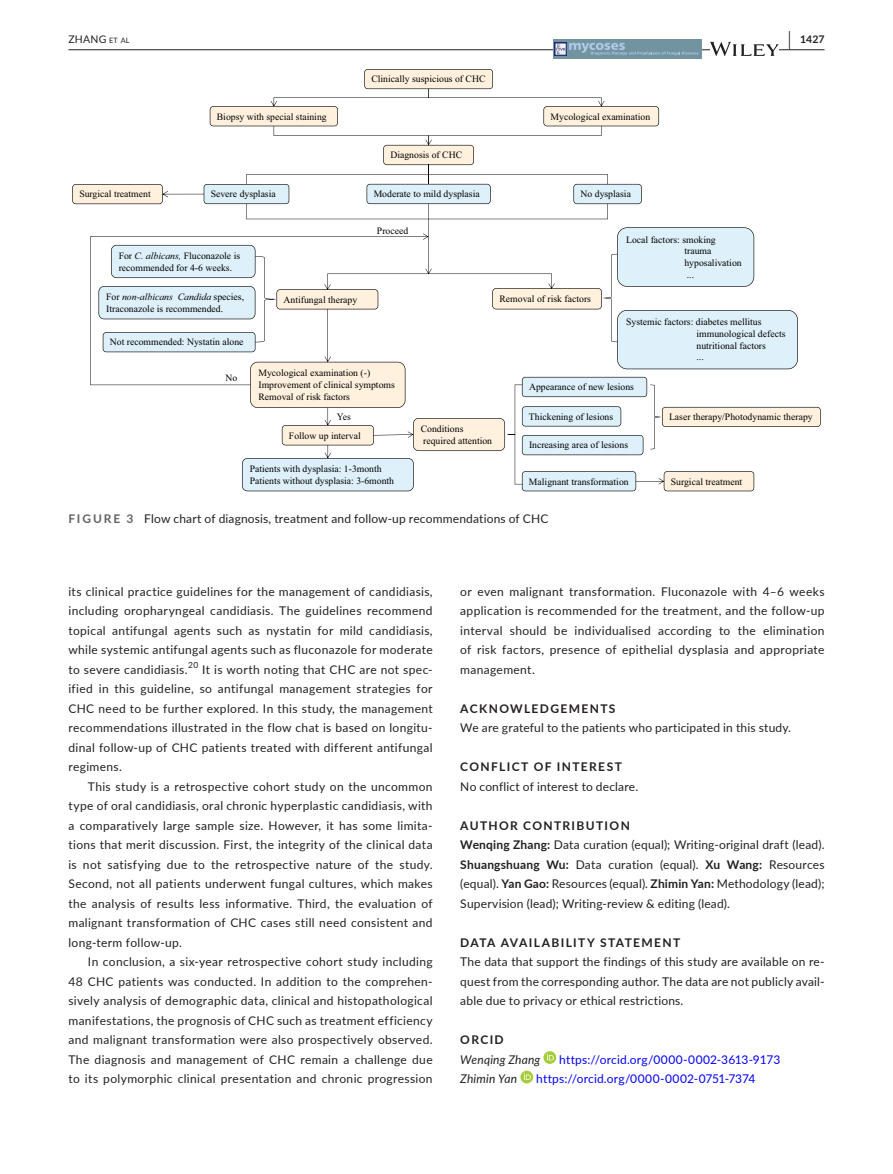
<style>
.page{position:relative;width:893px;height:1174px;background:#fff}
.page>*{position:absolute;margin:0;border:0;box-sizing:border-box;transform-origin:0 0}
.t1{font:12px/19.5px "Lato";letter-spacing:.02em;color:#231f20;text-align:justify}
.t2{font:12px "Lato";letter-spacing:.01em;color:#00f}
.t3{font:700 12px "Lato";letter-spacing:.115em;color:#231f20}
.t4{font:italic 12px "Lato";letter-spacing:.015em;color:#231f20}
.t5{font:10.5px "Lato";letter-spacing:.02em;color:#231f20}
.t6{font:700 10.5px "Lato";color:#231f20}
.t7{font:9.75px/11.7px "Times New Roman";color:#000}
.t8{font:8.4px "Lato";color:#231f20}
.s1{font-size:7.35px}
.s2{font-size:19.5px}
.s3{font-style:italic}
.s4{font-weight:700;color:#636366}
.s5{font-weight:700}
</style>
<div class="page">
<hr style="left:68px;top:49px;width:756px;height:1px;background:#231f20">
<div style="left:553px;top:39px;width:148px;height:20px;background:#7294a1"></div>
<svg style="left:554px;top:43px;width:144px;height:12px"></svg>
<svg style="left:710px;top:42px;width:69px;height:14px"></svg>
<svg style="left:543px;top:1051px;width:13px;height:13px"></svg>
<svg style="left:547px;top:1053px;width:7px;height:7px"></svg>
<svg style="left:520px;top:1070px;width:13px;height:13px"></svg>
<svg style="left:524px;top:1073px;width:7px;height:7px"></svg>
<svg style="left:72px;top:69px;width:749px;height:422px"></svg>
<p class="t5" style="left:68px;top:31px;width:63px">ZHANG <span class="s1">et al</span></p>
<p class="t6" style="left:789px;top:31px;width:37px"><span class="s2">|</span> 1427</p>
<p class="t7" style="left:371px;top:73px;width:116px">Clinically suspicious of CHC</p>
<p class="t7" style="left:217px;top:110px;width:111px">Biopsy with special staining</p>
<p class="t7" style="left:551px;top:110px;width:101px">Mycological examination</p>
<p class="t7" style="left:390px;top:149px;width:73px">Diagnosis of CHC</p>
<p class="t7" style="left:79px;top:188px;width:73px">Surgical treatment</p>
<p class="t7" style="left:211px;top:188px;width:67px">Severe dysplasia</p>
<p class="t7" style="left:374px;top:188px;width:108px">Moderate to mild dysplasia</p>
<p class="t7" style="left:581px;top:188px;width:52px">No dysplasia</p>
<p class="t7" style="left:119px;top:250px;width:123px">For <span class="s3">C. albicans,</span> Fluconazole is recommended for 4-6 weeks.</p>
<p class="t7" style="left:106px;top:291px;width:139px">For <span class="s3">non-albicans Candida</span> species,<br>Itraconazole is recommended.</p>
<p class="t7" style="left:110px;top:336px;width:135px">Not recommended: Nystatin alone</p>
<p class="t7" style="left:377px;top:225px;width:33px">Proceed</p>
<p class="t7" style="left:284px;top:293px;width:75px">Antifungal therapy</p>
<p class="t7" style="left:226px;top:371px;width:13px">No</p>
<p class="t7" style="left:258px;top:367px;width:138px">Mycological examination (-)<br>Improvement of clinical symptoms<br>Removal of risk factors</p>
<p class="t7" style="left:289px;top:429px;width:73px">Follow up interval</p>
<p class="t7" style="left:250px;top:463px;width:146px">Patients with dysplasia: 1-3month<br>Patients without dysplasia: 3-6month</p>
<p class="t7" style="left:337px;top:410px;width:16px">Yes</p>
<p class="t7" style="left:499px;top:292px;width:93px">Removal of risk factors</p>
<p class="t7" style="left:684px;top:233px;width:59px;text-indent:-58px">Local factors: smoking trauma hyposalivation ...</p>
<p class="t7" style="left:696px;top:316px;width:90px;text-indent:-70px">Systemic factors: diabetes mellitus immunological defects nutritional factors<br>...</p>
<p class="t7" style="left:421px;top:423px;width:73px">Conditions required attention</p>
<p class="t7" style="left:529px;top:381px;width:107px">Appearance of new lesions</p>
<p class="t7" style="left:529px;top:410px;width:86px">Thickening of lesions</p>
<p class="t7" style="left:529px;top:439px;width:101px">Increasing area of lesions</p>
<p class="t7" style="left:529px;top:475px;width:101px">Malignant transformation</p>
<p class="t7" style="left:669px;top:411px;width:145px">Laser therapy/Photodynamic therapy</p>
<p class="t7" style="left:671px;top:475px;width:73px">Surgical treatment</p>
<p class="t1" style="left:68px;top:509px;width:481px"><span class="s4">FIGURE 3</span> Flow chart of diagnosis, treatment and follow-up recommendations of CHC</p>
<p class="t1" style="left:68px;top:581px;width:366px">its clinical practice guidelines for the management of candidiasis, including oropharyngeal candidiasis. The guidelines recommend topical antifungal agents such as nystatin for mild candidiasis, while systemic antifungal agents such as fluconazole for moderate to severe candidiasis.</p>
<p class="t8" style="left:188px;top:659px;width:12px">20</p>
<p class="t1" style="left:68px;top:659px;width:366px;text-indent:134px">It is worth noting that CHC are not spec&shy;ified in this guideline, so antifungal management strategies for CHC need to be further explored. In this study, the management recommendations illustrated in the flow chat is based on longitu&shy;dinal follow-up of CHC patients treated with different antifungal regimens.</p>
<p class="t1" style="left:68px;top:776px;width:366px;text-indent:20px">This study is a retrospective cohort study on the uncommon type of oral candidiasis, oral chronic hyperplastic candidiasis, with a comparatively large sample size. However, it has some limita&shy;tions that merit discussion. First, the integrity of the clinical data is not satisfying due to the retrospective nature of the study.<br>Second, not all patients underwent fungal cultures, which makes the analysis of results less informative. Third, the evaluation of malignant transformation of CHC cases still need consistent and long-term follow-up.</p>
<p class="t1" style="left:68px;top:951px;width:366px;text-indent:20px">In conclusion, a six-year retrospective cohort study including 48 CHC patients was conducted. In addition to the comprehen&shy;sively analysis of demographic data, clinical and histopathological manifestations, the prognosis of CHC such as treatment efficiency and malignant transformation were also prospectively observed.<br>The diagnosis and management of CHC remain a challenge due to its polymorphic clinical presentation and chronic progression</p>
<p class="t1" style="left:460px;top:581px;width:366px">or even malignant transformation. Fluconazole with 4–6 weeks application is recommended for the treatment, and the follow-up interval should be individualised according to the elimination of risk factors, presence of epithelial dysplasia and appropriate management.</p>
<p class="t3" style="left:460px;top:699px;width:157px">ACKNOWLEDGEMENTS</p>
<p class="t1" style="left:460px;top:717px;width:332px">We are grateful to the patients who participated in this study.</p>
<p class="t3" style="left:460px;top:758px;width:163px">CONFLICT OF INTEREST</p>
<p class="t1" style="left:460px;top:776px;width:179px">No conflict of interest to declare.</p>
<p class="t1" style="left:460px;top:815px;width:366px;text-align:left"><span class="s5">AUTHOR CONTRIBUTION<br>Wenqing Zhang:</span> Data curation (equal); Writing-original draft (lead).<br><span class="s5">Shuangshuang Wu:</span> Data curation (equal). <span class="s5">Xu Wang:</span> Resources (equal). <span class="s5">Yan Gao:</span> Resources (equal). <span class="s5">Zhimin Yan:</span> Methodology (lead); Supervision (lead); Writing-review &amp; editing (lead).</p>
<p class="t3" style="left:460px;top:933px;width:221px">DATA AVAILABILITY STATEMENT</p>
<p class="t1" style="left:460px;top:951px;width:366px">The data that support the findings of this study are available on re&shy;quest from the corresponding author. The data are not publicly avail&shy;able due to privacy or ethical restrictions.</p>
<p class="t3" style="left:460px;top:1031px;width:45px">ORCID</p>
<p class="t4" style="left:460px;top:1051px;width:82px">Wenqing Zhang</p>
<p class="t2" style="left:559px;top:1051px;width:223px">https://orcid.org/0000-0002-3613-9173</p>
<p class="t4" style="left:460px;top:1070px;width:59px">Zhimin Yan</p>
<p class="t2" style="left:536px;top:1070px;width:221px">https://orcid.org/0000-0002-0751-7374</p>
</div>
